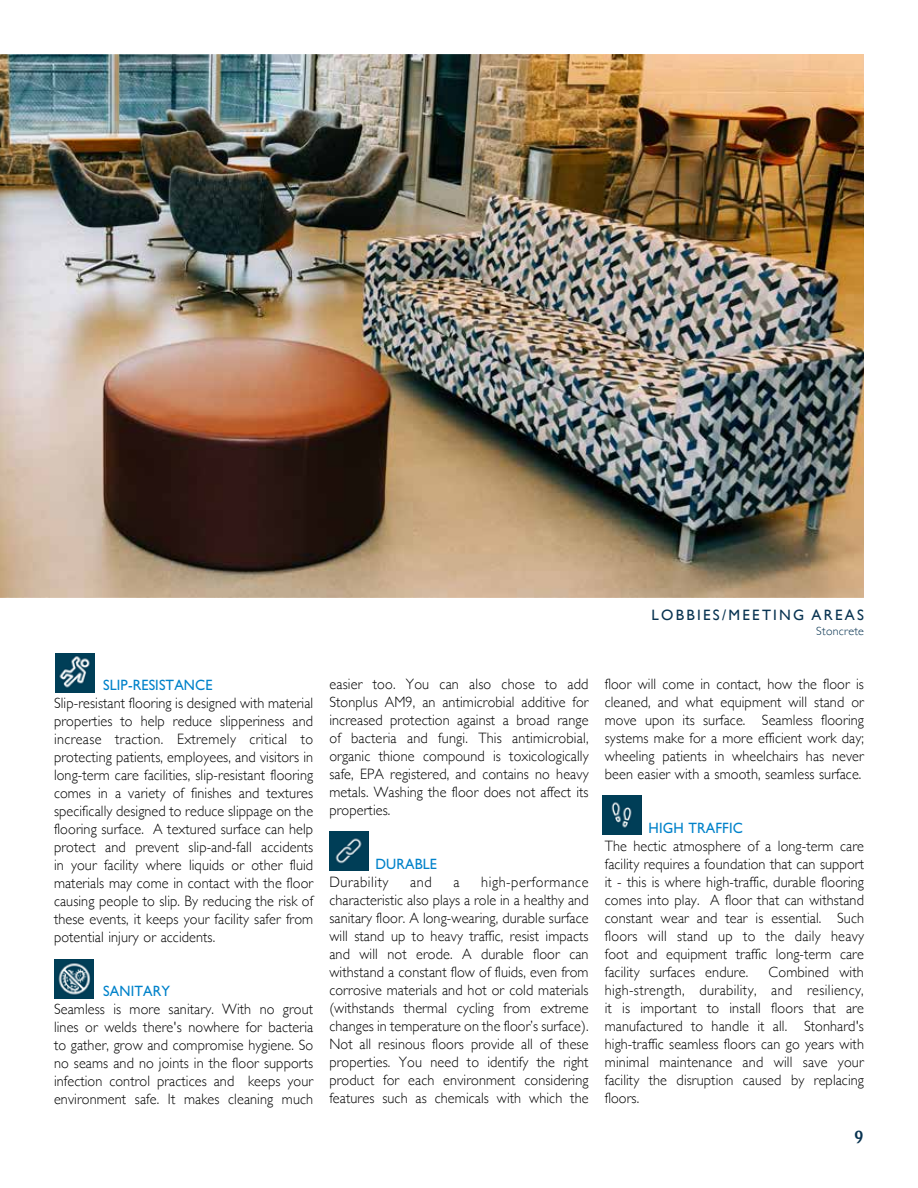
<style>
.page{position:relative;width:918px;height:1188px;background:#fff}
.page>*{position:absolute;margin:0;border:0;box-sizing:border-box;transform-origin:0 0}
.t1{font:300 15px/18px "Gill Sans";letter-spacing:.01em;color:#000;text-align:justify;scale:.95 1}
.t2{font:15px "Gill Sans Std";letter-spacing:.01em;color:#0082ca;scale:.95 1}
.t3{font:15px "Gill Sans";letter-spacing:.15em;color:#083351}
.t4{font:300 15px "Gill Sans";letter-spacing:.04em;color:#000;scale:.95 1}
.t5{font:700 15px "Engebrechtre";color:#083351}
.t6{font:300 12px "Gill Sans";letter-spacing:.02em;color:#083351}
</style>
<div class="page">
<img style="left:603px;top:795px;width:39px;height:39px">
<img style="left:329px;top:831px;width:39px;height:39px">
<img style="left:55px;top:653px;width:39px;height:39px">
<img style="left:0;top:54px;width:864px;height:544px">
<img style="left:54px;top:959px;width:39px;height:39px">
<p class="t3" style="left:652px;top:606px;width:214px">LOBBIES/MEETING AREAS</p>
<p class="t6" style="left:816px;top:621px;width:49px">Stoncrete</p>
<p class="t2" style="left:103px;top:676px;width:117px">SLIP-RESISTANCE</p>
<p class="t1" style="left:54px;top:693px;width:274px">Slip-resistant flooring is designed with material properties to help reduce slipperiness and increase traction. Extremely critical to protecting patients, employees, and visitors in long-term care facilities, slip-resistant flooring comes in a variety of finishes and textures specifically designed to reduce slippage on the flooring surface. A textured surface can help protect and prevent slip-and-fall accidents in your facility where liquids or other fluid materials may come in contact with the floor causing people to slip. By reducing the risk of these events, it keeps your facility safer from potential injury or accidents.</p>
<p class="t2" style="left:103px;top:982px;width:72px">SANITARY</p>
<p class="t1" style="left:54px;top:999px;width:274px">Seamless is more sanitary. With no grout lines or welds there's nowhere for bacteria to gather, grow and compromise hygiene. So no seams and no joints in the floor supports infection control practices and keeps your environment safe. It makes cleaning much</p>
<p class="t1" style="left:329px;top:674px;width:274px">easier too. You can also chose to add Stonplus AM9, an antimicrobial additive for increased protection against a broad range of bacteria and fungi. This antimicrobial, organic thione compound is toxicologically safe, EPA registered, and contains no heavy metals. Washing the floor does not affect its properties.</p>
<p class="t2" style="left:375px;top:855px;width:66px">DURABLE</p>
<p class="t4" style="left:329px;top:870px;width:64px">Durability</p>
<p class="t1" style="left:410px;top:872px;width:24px">and</p>
<p class="t1" style="left:453px;top:872px;width:8px">a</p>
<p class="t1" style="left:329px;top:872px;width:274px;text-indent:152px">high-performance characteristic also plays a role in a healthy and sanitary floor. A long-wearing, durable surface will stand up to heavy traffic, resist impacts and will not erode. A durable floor can withstand a constant flow of fluids, even from corrosive materials and hot or cold materials (withstands thermal cycling from extreme changes in temperature on the floor’s surface).<br>Not all resinous floors provide all of these properties. You need to identify the right product for each environment considering features such as chemicals with which the</p>
<p class="t1" style="left:605px;top:674px;width:274px">floor will come in contact, how the floor is cleaned, and what equipment will stand or move upon its surface. Seamless flooring systems make for a more efficient work day; wheeling patients in wheelchairs has never been easier with a smooth, seamless surface.</p>
<p class="t2" style="left:649px;top:819px;width:101px">HIGH TRAFFIC</p>
<p class="t1" style="left:605px;top:836px;width:274px">The hectic atmosphere of a long-term care facility requires a foundation that can support it - this is where high-traffic, durable flooring comes into play. A floor that can withstand constant wear and tear is essential. Such floors will stand up to the daily heavy foot and equipment traffic long-term care facility surfaces endure.</p>
<p class="t1" style="left:605px;top:962px;width:274px;text-indent:164px">Combined with high-strength, durability, and resiliency, it is important to install floors that are manufactured to handle it all. Stonhard's high-traffic seamless floors can go years with minimal maintenance and will save your facility the disruption caused by replacing floors.</p>
<p class="t5" style="left:855px;top:1128px;width:10px">9</p>
</div>
